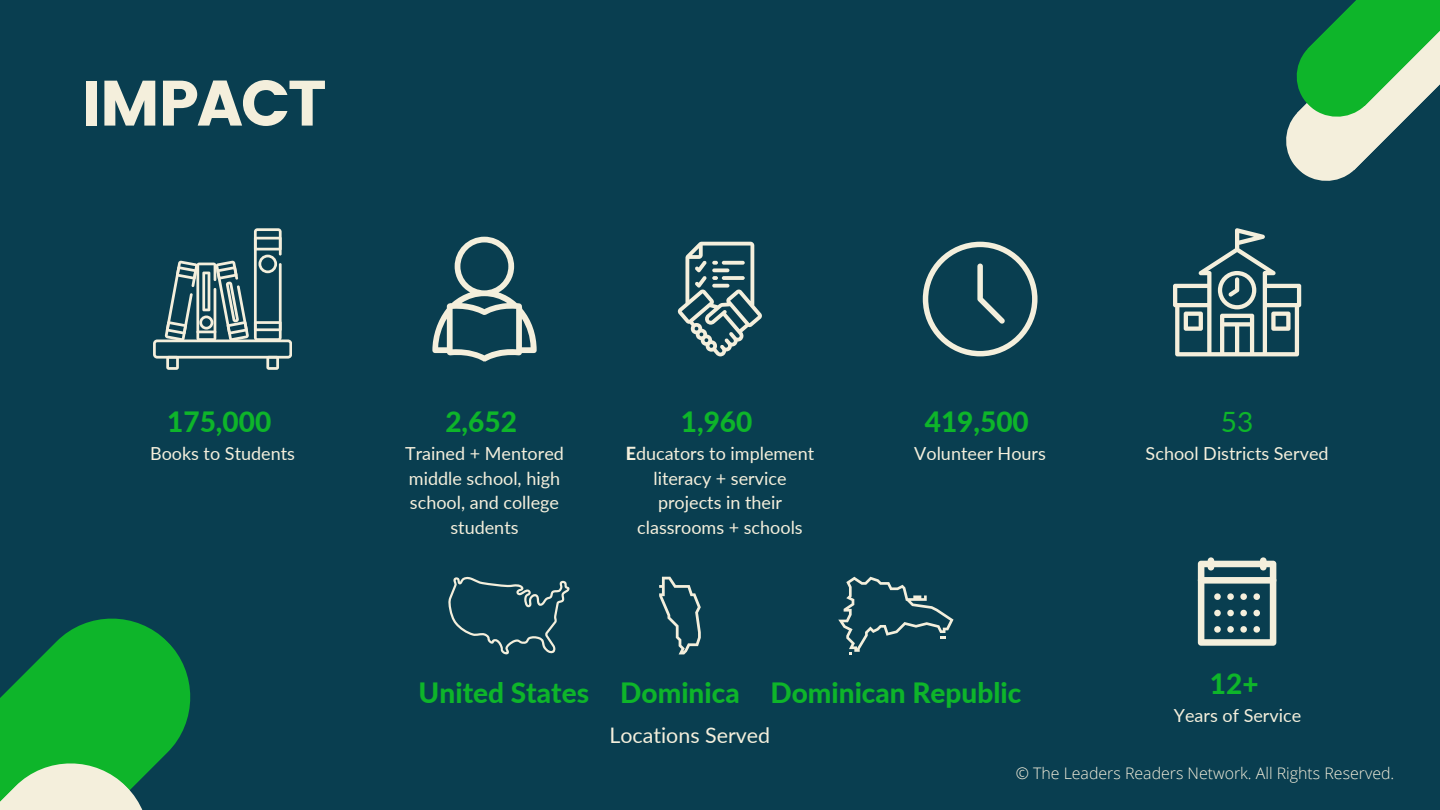
<style>
.page{position:relative;width:1440px;height:810px;background:#093e50}
.page>*{position:absolute;margin:0;border:0;box-sizing:border-box;transform-origin:0 0}
.t1{font:64px "Poppins";letter-spacing:-.03em;color:#f4efdc}
.t2{font:800 28px "Lato";color:#0eb52a}
.t3{font:28px "Lato";color:#0eb52a}
.t4{font:21.4px "Lato";color:#f4efdc}
.t5{font:18px/24.8px "Lato";color:#f4efdc;text-align:center}
.t6{font:300 15.9px "Open Sans";color:#f4efdc}
.s1{font-weight:800}
</style>
<div class="page">
<svg style="left:0;top:618px;width:191px;height:192px"></svg>
<svg style="left:1286px;top:0;width:154px;height:181px"></svg>
<svg style="left:432px;top:237px;width:105px;height:124px"></svg>
<svg style="left:677px;top:242px;width:85px;height:114px"></svg>
<svg style="left:712px;top:284px;width:17px;height:4px"></svg>
<svg style="left:153px;top:228px;width:139px;height:142px"></svg>
<svg style="left:923px;top:242px;width:115px;height:114px"></svg>
<svg style="left:1173px;top:228px;width:128px;height:128px"></svg>
<svg style="left:448px;top:577px;width:122px;height:77px"></svg>
<svg style="left:659px;top:577px;width:42px;height:77px"></svg>
<svg style="left:838px;top:577px;width:116px;height:77px"></svg>
<svg style="left:1198px;top:557px;width:78px;height:89px"></svg>
<h1 class="t1" style="left:81px;top:66px;width:247px">IMPACT</h1>
<p class="t2" style="left:167px;top:405px;width:106px">175,000</p>
<p class="t5" style="left:150px;top:441px;width:146px">Books to Students</p>
<p class="t2" style="left:445px;top:405px;width:73px">2,652</p>
<p class="t5" style="left:405px;top:441px;width:160px">Trained + Mentored middle school, high school, and college students</p>
<p class="t2" style="left:681px;top:405px;width:73px">1,960</p>
<p class="t5" style="left:626px;top:441px;width:190px"><span class="s1">E</span>ducators to implement literacy + service projects in their classrooms + schools</p>
<p class="t2" style="left:925px;top:405px;width:106px">419,500</p>
<p class="t5" style="left:914px;top:441px;width:133px">Volunteer Hours</p>
<h4 class="t3" style="left:1221px;top:405px;width:34px">53</h4>
<h4 class="t5" style="left:1146px;top:441px;width:184px">School Districts Served</h4>
<h4 class="t2" style="left:419px;top:676px;width:172px">United States</h4>
<h4 class="t2" style="left:620px;top:676px;width:121px">Dominica</h4>
<h4 class="t2" style="left:770px;top:676px;width:252px">Dominican Republic</h4>
<p class="t2" style="left:1210px;top:667px;width:50px">12+</p>
<p class="t5" style="left:1174px;top:703px;width:129px">Years of Service</p>
<h4 class="t4" style="left:609px;top:722px;width:162px">Locations Served</h4>
<p class="t6" style="left:1016px;top:762px;width:380px">© The Leaders Readers Network. All Rights Reserved.</p>
</div>
